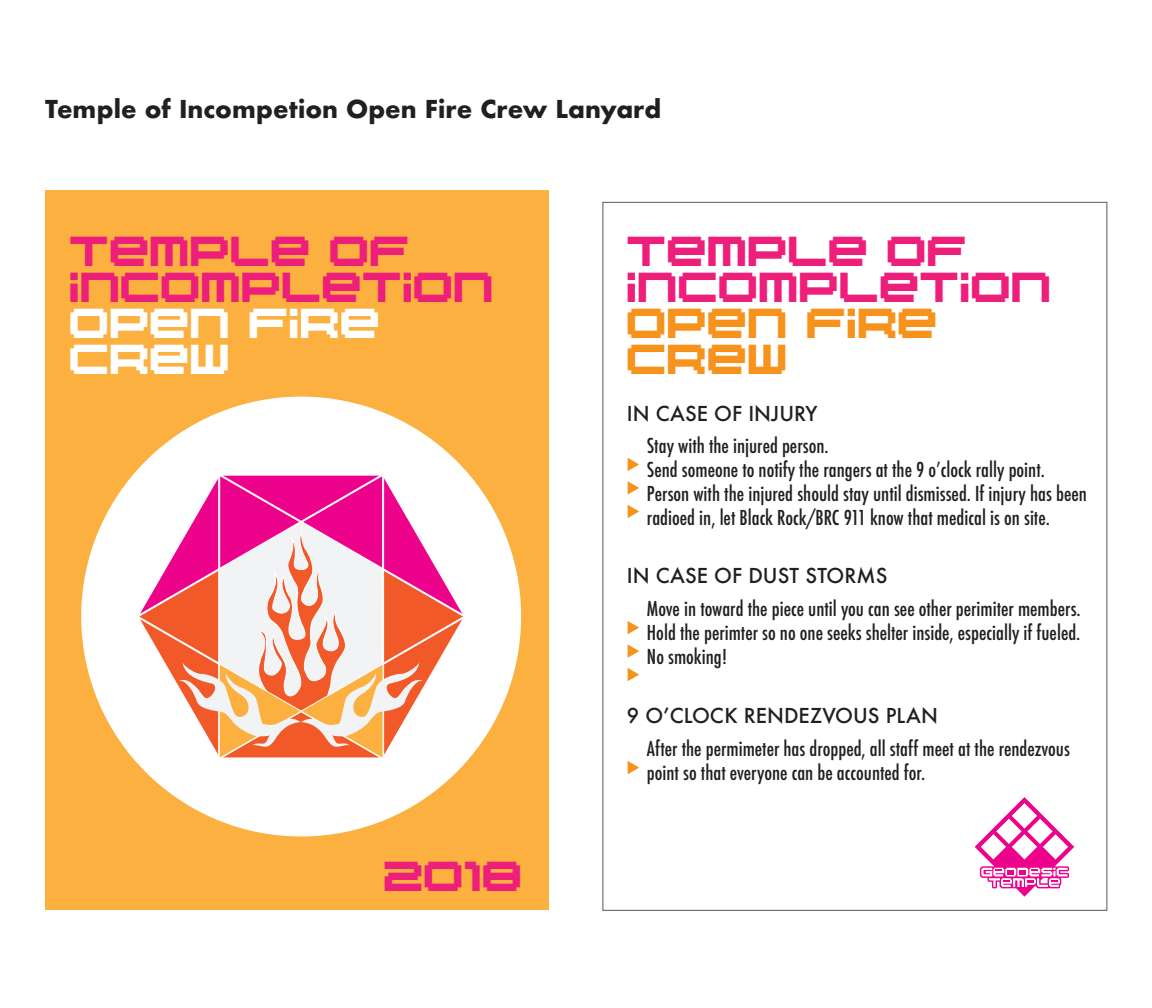
<style>
.page{position:relative;width:1152px;height:1008px;background:#fff}
.page>*{position:absolute;margin:0;border:0;box-sizing:border-box;transform-origin:0 0}
.t1{font:30px/36px "Disorient 2017";color:#ee1e7b}
.t2{font:30px/36px "Disorient 2017";color:#fff}
.t3{font:30px/36px "Disorient 2017";color:#f7931d}
.t4{font:700 24px "Futura";color:#231f20}
.t5{font:500 condensed 20px/24px "Futura";color:#231f20}
.t6{font:500 20px "Futura";color:#231f20}
</style>
<div class="page">
<div style="left:45px;top:190px;width:504px;height:720px;background:#fbb03f"></div>
<div style="left:81px;top:397px;width:440px;height:439px;background:#fff;border-radius:50%"></div>
<svg style="left:139px;top:475px;width:324px;height:283px"></svg>
<svg style="left:628px;top:458px;width:11px;height:13px"></svg>
<svg style="left:628px;top:481px;width:11px;height:14px"></svg>
<svg style="left:628px;top:505px;width:11px;height:13px"></svg>
<svg style="left:628px;top:621px;width:11px;height:13px"></svg>
<svg style="left:628px;top:644px;width:11px;height:14px"></svg>
<svg style="left:628px;top:668px;width:11px;height:13px"></svg>
<svg style="left:628px;top:761px;width:11px;height:13px"></svg>
<svg style="left:975px;top:797px;width:99px;height:100px"></svg>
<p class="t4" style="left:45px;top:91px;width:618px">Temple of Incompetion Open Fire Crew Lanyard</p>
<h1 class="t1" style="left:70px;top:237px;width:426px">TEMPLE OF<br>INCOMPLETION</h1>
<h1 class="t2" style="left:70px;top:309px;width:313px">OPEN FIRE<br>CREW</h1>
<h1 class="t1" style="left:385px;top:863px;width:141px">2018</h1>
<h1 class="t1" style="left:628px;top:237px;width:426px">TEMPLE OF<br>INCOMPLETION</h1>
<h1 class="t3" style="left:628px;top:309px;width:313px">OPEN FIRE<br>CREW</h1>
<p class="t6" style="left:627px;top:400px;width:192px">IN CASE OF INJURY</p>
<p class="t5" style="left:647px;top:433px;width:441px">Stay with the injured person.<br>Send someone to notify the rangers at the 9 oʼclock rally point.<br>Person with the injured should stay until dismissed. If injury has been radioed in, let Black Rock/BRC 911 know that medical is on site.</p>
<p class="t6" style="left:627px;top:562px;width:262px">IN CASE OF DUST STORMS</p>
<p class="t5" style="left:647px;top:597px;width:435px;text-align:justify">Move in toward the piece until you can see other perimiter members.<br>Hold the perimter so no one seeks shelter inside, especially if fueled.<br>No smoking!</p>
<p class="t6" style="left:627px;top:702px;width:313px">9 OʼCLOCK RENDEZVOUS PLAN</p>
<p class="t5" style="left:647px;top:737px;width:424px">After the permimeter has dropped, all staff meet at the rendezvous point so that everyone can be accounted for.</p>
</div>
